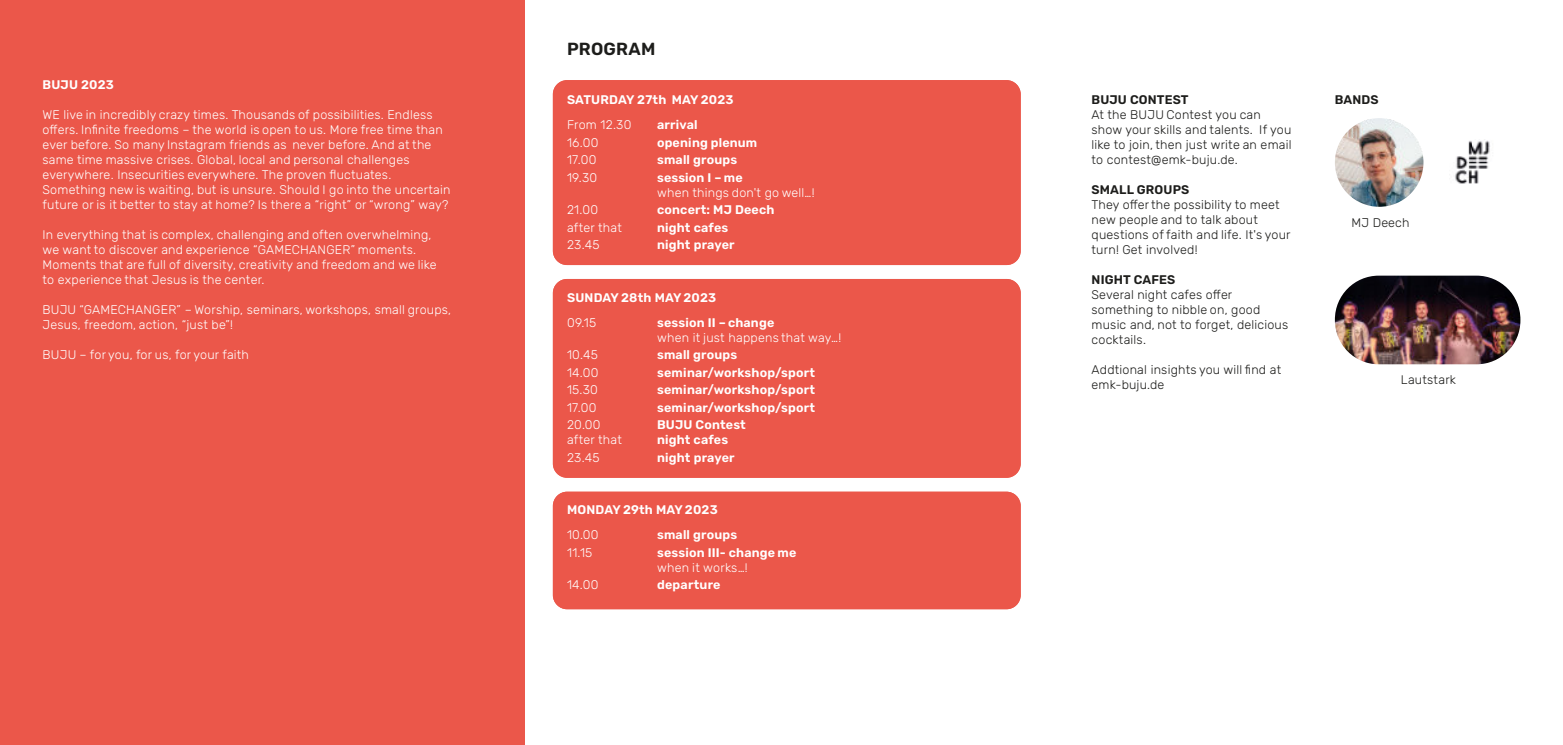
<style>
.page{position:relative;width:1563px;height:745px;background:#fff}
.page>*{position:absolute;margin:0;border:0;box-sizing:border-box;transform-origin:0 0}
.t1{font:600 17.5px "Rubik";letter-spacing:.015em;color:#1d1d1b}
.t2{font:300 12.5px/15px "Rubik";letter-spacing:.015em;color:#fff}
.t3{font:300 12.5px/15px "Rubik";letter-spacing:.015em;color:#1d1d1b}
.t4{font:600 12.5px "Rubik";letter-spacing:.015em;color:#fff}
.t5{font:600 12.5px "Rubik";letter-spacing:.01em;color:#1d1d1b}
</style>
<div class="page">
<div style="left:0;top:0;width:524px;height:744px;background:#eb574a"></div>
<img style="left:1335px;top:275px;width:185px;height:89px;border-radius:44px">
<div style="left:553px;top:279px;width:467px;height:198px;background:#eb574a;border-radius:14px"></div>
<div style="left:553px;top:491px;width:467px;height:118px;background:#eb574a;border-radius:14px"></div>
<div style="left:553px;top:80px;width:467px;height:185px;background:#eb574a;border-radius:14px"></div>
<img style="left:1335px;top:118px;width:88px;height:89px;border-radius:50%">
<img style="left:1455px;top:139px;width:35px;height:45px">
<p class="t4" style="left:43px;top:77px;width:73px">BUJU 2023</p>
<p class="t2" style="left:43px;top:107px;width:409px">WE live in incredibly crazy times. Thousands of possibilities. Endless offers. Infinite freedoms – the world is open to us. More free time than ever before. So many Instagram friends as never before. And at the same time massive crises. Global, local and personal challenges everywhere. Insecurities everywhere. The proven fluctuates.<br>Something new is waiting, but is unsure. Should I go into the uncertain future or is it better to stay at home? Is there a “right” or “wrong” way?</p>
<p class="t2" style="left:43px;top:227px;width:395px">In everything that is complex, challenging and often overwhelming, we want to discover and experience “GAMECHANGER” moments.<br>Moments that are full of diversity, creativity and freedom and we like to experience that Jesus is the center.</p>
<p class="t2" style="left:43px;top:302px;width:410px">BUJU “GAMECHANGER” – Worship, seminars, workshops, small groups,<br>Jesus, freedom, action, “just be”!</p>
<p class="t2" style="left:43px;top:347px;width:208px">BUJU – for you, for us, for your faith</p>
<h1 class="t1" style="left:567px;top:39px;width:90px">PROGRAM</h1>
<p class="t4" style="left:567px;top:92px;width:168px">SATURDAY 27th MAY2023</p>
<p class="t2" style="left:567px;top:117px;width:66px">From 12.30</p>
<p class="t4" style="left:657px;top:117px;width:42px">arrival</p>
<p class="t2" style="left:567px;top:135px;width:33px">16.00</p>
<p class="t4" style="left:657px;top:135px;width:102px">opening plenum</p>
<p class="t2" style="left:567px;top:152px;width:31px">17.00</p>
<p class="t4" style="left:657px;top:152px;width:82px">small groups</p>
<p class="t2" style="left:567px;top:170px;width:32px">19.30</p>
<p class="t4" style="left:657px;top:170px;width:87px">session I – me</p>
<p class="t2" style="left:657px;top:185px;width:159px">when things don't go well…!</p>
<p class="t2" style="left:567px;top:202px;width:33px">21.00</p>
<p class="t4" style="left:657px;top:202px;width:119px">concert: MJ Deech</p>
<p class="t2" style="left:567px;top:220px;width:56px">after that</p>
<p class="t4" style="left:657px;top:220px;width:73px">night cafes</p>
<p class="t2" style="left:567px;top:237px;width:34px">23.45</p>
<p class="t4" style="left:657px;top:237px;width:79px">night prayer</p>
<p class="t4" style="left:567px;top:290px;width:151px">SUNDAY 28th MAY2023</p>
<p class="t2" style="left:567px;top:315px;width:31px">09.15</p>
<p class="t4" style="left:657px;top:315px;width:119px">session II – change</p>
<p class="t2" style="left:657px;top:330px;width:186px">when it just happens that way…!</p>
<p class="t2" style="left:567px;top:347px;width:32px">10.45</p>
<p class="t4" style="left:657px;top:347px;width:82px">small groups</p>
<p class="t2" style="left:567px;top:365px;width:33px">14.00</p>
<p class="t4" style="left:657px;top:365px;width:159px">seminar/workshop/sport</p>
<p class="t2" style="left:567px;top:382px;width:32px">15.30</p>
<p class="t4" style="left:657px;top:382px;width:159px">seminar/workshop/sport</p>
<p class="t2" style="left:567px;top:400px;width:31px">17.00</p>
<p class="t4" style="left:657px;top:400px;width:159px">seminar/workshop/sport</p>
<p class="t2" style="left:567px;top:417px;width:35px">20.00</p>
<p class="t4" style="left:657px;top:417px;width:90px">BUJU Contest</p>
<p class="t2" style="left:567px;top:432px;width:56px">after that</p>
<p class="t4" style="left:657px;top:432px;width:73px">night cafes</p>
<p class="t2" style="left:567px;top:450px;width:34px">23.45</p>
<p class="t4" style="left:657px;top:450px;width:79px">night prayer</p>
<p class="t4" style="left:567px;top:502px;width:152px">MONDAY 29th MAY2023</p>
<p class="t2" style="left:567px;top:527px;width:33px">10.00</p>
<p class="t4" style="left:657px;top:527px;width:82px">small groups</p>
<p class="t2" style="left:567px;top:545px;width:27px">11.15</p>
<p class="t4" style="left:657px;top:545px;width:141px">session III- change me</p>
<p class="t2" style="left:657px;top:560px;width:92px">when it works…!</p>
<p class="t2" style="left:567px;top:577px;width:33px">14.00</p>
<p class="t4" style="left:657px;top:577px;width:65px">departure</p>
<p class="t5" style="left:1091px;top:92px;width:99px">BUJU CONTEST</p>
<p class="t3" style="left:1091px;top:107px;width:201px">At the BUJU Contest you can show your skills and talents. If you like to join, then just write an email to contest@emk-buju.de.</p>
<p class="t5" style="left:1091px;top:182px;width:99px">SMALL GROUPS</p>
<p class="t3" style="left:1091px;top:197px;width:200px">They offerthe possibility to meet new people and to talk about questions of faith and life. It's your turn! Get involved!</p>
<p class="t5" style="left:1091px;top:272px;width:85px">NIGHT CAFES</p>
<p class="t3" style="left:1091px;top:287px;width:198px">Several night cafes offer something to nibble on, good music and, not to forget, delicious cocktails.</p>
<p class="t3" style="left:1091px;top:362px;width:191px">Addtional insights you will find at emk-buju.de</p>
<p class="t5" style="left:1335px;top:92px;width:45px">BANDS</p>
<p class="t3" style="left:1351px;top:215px;width:60px">MJ Deech</p>
<p class="t3" style="left:1401px;top:372px;width:57px">Lautstark</p>
</div>
